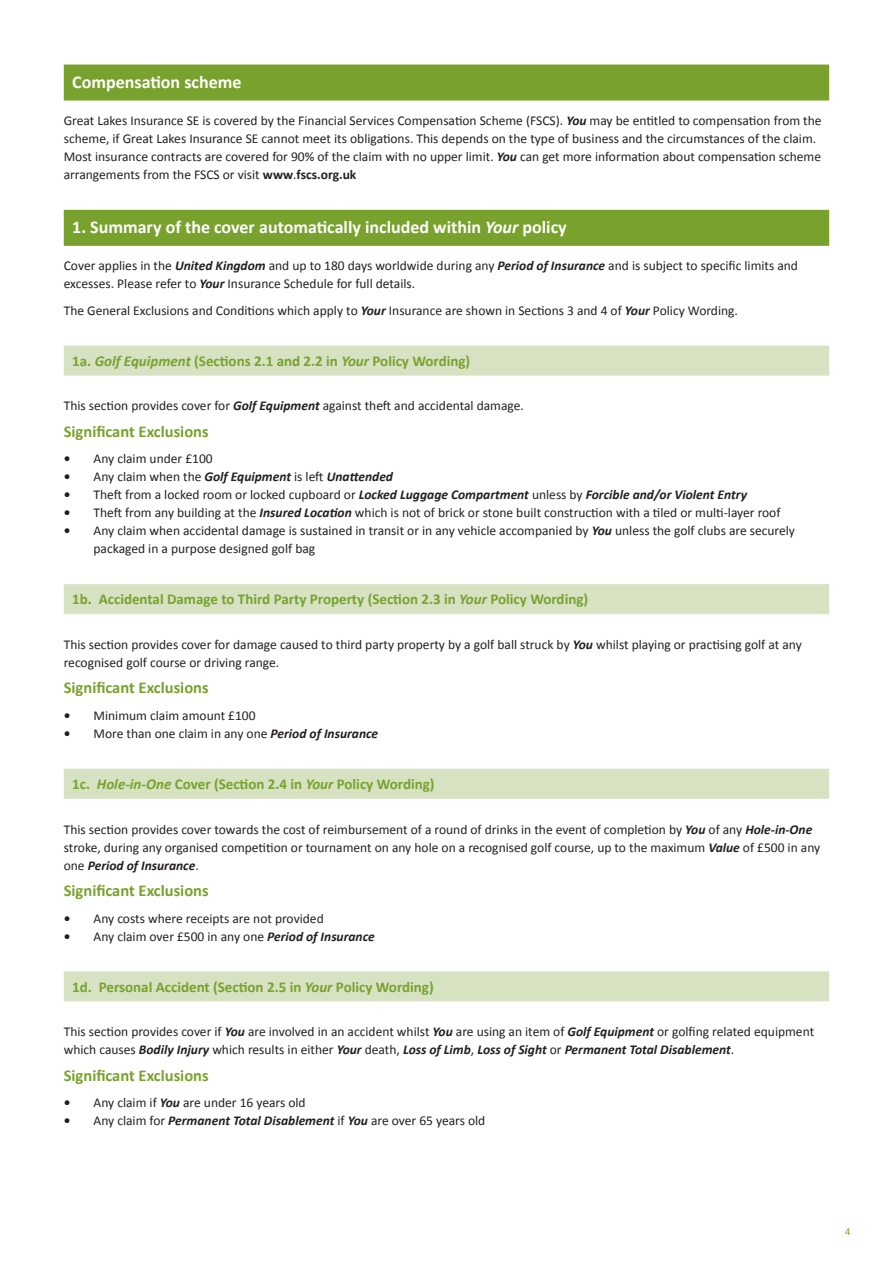
<style>
.page{position:relative;width:893px;height:1263px;background:#fff}
.page>*{position:absolute;margin:0;border:0;box-sizing:border-box;transform-origin:0 0}
.t1{font:700 18px "Calibri";color:#fff}
.t2{font:700 16.5px "Calibri";color:#78a22d}
.t3{font:700 15px "Calibri";color:#78a22d}
.t4{font:13.5px/18px "Calibri";color:#231f20}
.t5{font:italic 700 13.5px "Calibri";color:#231f20}
.t6{font:10.5px "Calibri";color:#78a22d}
.s1{font-weight:700;font-style:italic}
.s2{font-weight:700}
.s3{font-style:italic}
.s4{font-style:normal}
.s5{font-weight:400;font-style:normal}
</style>
<div class="page">
<div style="left:64px;top:65px;width:765px;height:36px;background:#78a22d"></div>
<div style="left:64px;top:210px;width:765px;height:36px;background:#78a22d"></div>
<div style="left:64px;top:346px;width:765px;height:30px;background:#d6e2c1"></div>
<div style="left:64px;top:584px;width:765px;height:30px;background:#d6e2c1"></div>
<div style="left:64px;top:769px;width:765px;height:30px;background:#d6e2c1"></div>
<div style="left:64px;top:971px;width:765px;height:30px;background:#d6e2c1"></div>
<h1 class="t1" style="left:72px;top:71px;width:171px">Compensation scheme</h1>
<p class="t4" style="left:64px;top:111px;width:759px">Great Lakes Insurance SE is covered by the Financial Services Compensation Scheme (FSCS). <span class="s1">You</span> may be entitled to compensation from the scheme, if Great Lakes Insurance SE cannot meet its obligations. This depends on the type of business and the circumstances of the claim.<br>Most insurance contracts are covered for 90% of the claim with no upper limit. <span class="s1">You</span> can get more information about compensation scheme arrangements from the FSCS or visit <span class="s2">www</span>.<span class="s2">fscs.org.uk</span></p>
<h1 class="t1" style="left:72px;top:216px;width:496px">1. Summary of the cover automatically included within <span class="s3">Your</span> policy</h1>
<p class="t4" style="left:64px;top:256px;width:736px">Cover applies in the <span class="s1">United Kingdom</span> and up to 180 days worldwide during any <span class="s1">Period of Insurance</span> and is subject to specific limits and excesses. Please refer to <span class="s1">Your</span> Insurance Schedule for full details.</p>
<p class="t4" style="left:64px;top:301px;width:676px">The General Exclusions and Conditions which apply to <span class="s1">Your</span> Insurance are shown in Sections 3 and 4 of <span class="s1">Your</span> Policy Wording.</p>
<p class="t3" style="left:72px;top:352px;width:399px">1a. <span class="s3">Golf Equipment</span> (Sections 2.1 and 2.2 in <span class="s3">Your</span> Policy Wording)</p>
<p class="t4" style="left:64px;top:396px;width:462px">This section provides cover for <span class="s1">Golf Equipment</span> against theft and accidental damage.</p>
<p class="t2" style="left:64px;top:421px;width:146px">Significant Exclusions</p>
<p class="t4" style="left:64px;top:449px;width:150px"><span class="s2">•</span> Any claim under £100</p>
<p class="t5" style="left:64px;top:469px;width:331px"><span class="s4">•</span> <span class="s5">Any claim when the</span> Golf Equipment <span class="s5">is left</span> Unattended</p>
<p class="t5" style="left:64px;top:486px;width:685px"><span class="s4">•</span> <span class="s5">Theft from a locked room or locked cupboard or</span> Locked Luggage Compartment <span class="s5">unless by</span> Forcible and/or Violent Entry</p>
<p class="t4" style="left:64px;top:503px;width:718px"><span class="s2">•</span> Theft from any building at the <span class="s1">Insured Location</span> which is not of brick or stone built construction with a tiled or multi-layer roof</p>
<p class="t4" style="left:94px;top:521px;width:703px;text-indent:-30px"><span class="s2">•</span> Any claim when accidental damage is sustained in transit or in any vehicle accompanied by <span class="s1">You</span> unless the golf clubs are securely packaged in a purpose designed golf bag</p>
<p class="t3" style="left:72px;top:590px;width:517px">1b. Accidental Damage to Third Party Property (Section 2.3 in <span class="s3">Your</span> Policy Wording)</p>
<p class="t4" style="left:64px;top:635px;width:740px">This section provides cover for damage caused to third party property by a golf ball struck by <span class="s1">You</span> whilst playing or practising golf at any recognised golf course or driving range.</p>
<p class="t2" style="left:64px;top:678px;width:146px">Significant Exclusions</p>
<p class="t4" style="left:64px;top:706px;width:193px"><span class="s2">•</span> Minimum claim amount £100</p>
<p class="t4" style="left:64px;top:724px;width:316px"><span class="s2">•</span> More than one claim in any one <span class="s1">Period of Insurance</span></p>
<p class="t3" style="left:72px;top:775px;width:364px">1c. <span class="s3">Hole-in-One</span> Cover (Section 2.4 in <span class="s3">Your</span> Policy Wording)</p>
<p class="t4" style="left:64px;top:819px;width:758px">This section provides cover towards the cost of reimbursement of a round of drinks in the event of completion by <span class="s1">You</span> of any <span class="s1">Hole-in-One </span>stroke, during any organised competition or tournament on any hole on a recognised golf course, up to the maximum <span class="s1">Value</span> of £500 in any one <span class="s1">Period of Insurance</span>.</p>
<p class="t2" style="left:64px;top:880px;width:146px">Significant Exclusions</p>
<p class="t4" style="left:64px;top:908px;width:261px"><span class="s2">•</span> Any costs where receipts are not provided</p>
<p class="t4" style="left:64px;top:926px;width:313px"><span class="s2">•</span> Any claim over £500 in any one <span class="s1">Period of Insurance</span></p>
<p class="t3" style="left:72px;top:977px;width:363px">1d. Personal Accident (Section 2.5 in <span class="s3">Your</span> Policy Wording)</p>
<p class="t4" style="left:64px;top:1022px;width:752px">This section provides cover if <span class="s1">You</span> are involved in an accident whilst <span class="s1">You</span> are using an item of <span class="s1">Golf Equipment</span> or golfing related equipment which causes <span class="s1">Bodily Injury</span> which results in either <span class="s1">Your</span> death, <span class="s1">Loss of Limb</span>, <span class="s1">Loss of Sight</span> or <span class="s1">Permanent Total Disablement</span>.</p>
<p class="t2" style="left:64px;top:1065px;width:146px">Significant Exclusions</p>
<p class="t4" style="left:64px;top:1093px;width:243px"><span class="s2">•</span> Any claim if <span class="s1">You</span> are under 16 years old</p>
<p class="t4" style="left:64px;top:1111px;width:423px"><span class="s2">•</span> Any claim for <span class="s1">Permanent Total Disablement</span> if <span class="s1">You</span> are over 65 years old</p>
<p class="t6" style="left:845px;top:1225px;width:7px">4</p>
</div>
